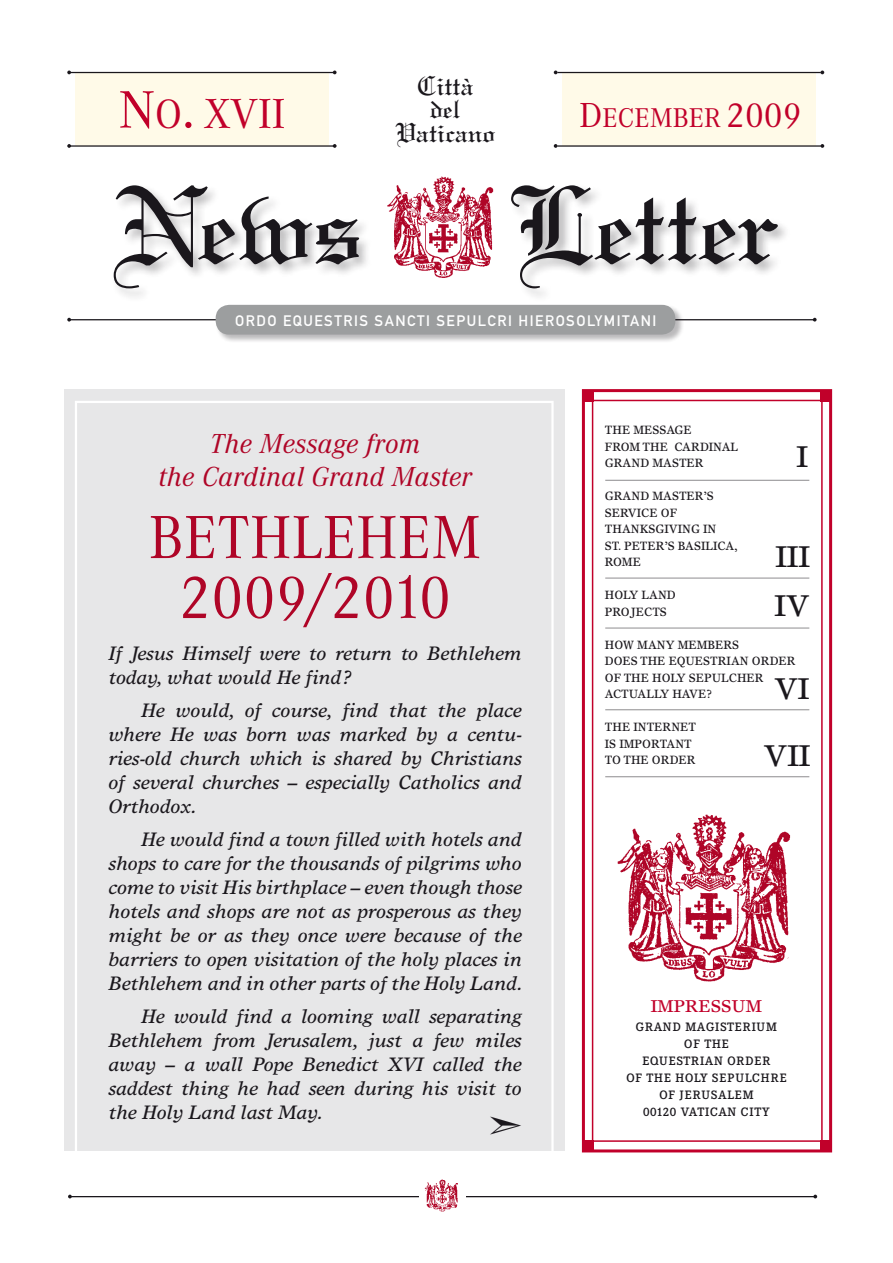
<style>
.page{position:relative;width:893px;height:1263px;background:#fff}
.page>*{position:absolute;margin:0;border:0;box-sizing:border-box;transform-origin:0 0}
.t1{font:117.15px "Linotext";color:#1a171c}
.t2{font:63px/60px "Corporate A";letter-spacing:.01em;color:#af0527;text-align:center;scale:.96 1}
.t3{font:43.5px "Corporate A";color:#c1002a}
.t4{font:30px "Times Europa";color:#1a171c}
.t5{font:29.1px/23.5px "Linotext";color:#1a171c;text-align:center}
.t6{font:italic 28.5px/33px "Corporate A";letter-spacing:.01em;color:#af0527;text-align:center}
.t7{font:28.05px "Corporate A";color:#c1002a}
.t8{font:italic 19.5px/24px "Times Europa";color:#1a171c;text-align:justify}
.t9{font:17.1px "Times Europa";color:#c1002a}
.t10{font:15px "DIN Mittelschrift Std";letter-spacing:.1em;color:#fff}
.t11{font:12px/16.5px "Times Europa";color:#1a171c;scale:.95 1}
.t12{font:500 12px "Corporate EBQ";letter-spacing:.08em;color:#1a171c}
.s1{font-size:54.45px}
.s2{font-size:42.45px}
.s3{font-size:36px}
</style>
<div class="page">
<div style="left:64px;top:389px;width:501px;height:761px;background:#e7e7e8"></div>
<div style="left:592px;top:400px;width:231px;height:742px;background:#fff;border:2px solid #c1002a"></div>
<div style="left:582px;top:389px;width:250px;height:763px;border:3px solid #c1002a"></div>
<hr style="left:70px;top:1196px;width:746px;height:1px;background:#1a171c">
<div style="left:419px;top:1184px;width:47px;height:19px;background:#fff"></div>
<img style="left:424px;top:1179px;width:34px;height:33px">
<div style="left:75px;top:72px;width:253px;height:74px;background:#fffae8"></div>
<div style="left:563px;top:72px;width:253px;height:74px;background:#fffae8"></div>
<div style="left:112px;top:183px;width:679px;height:119px;background:#1a171c;opacity:.3"></div>
<div style="left:383px;top:169px;width:125px;height:121px;background:#fff"></div>
<img style="left:387px;top:176px;width:107px;height:102px">
<hr style="left:70px;top:145px;width:264px;height:2px;background:#1a171c">
<hr style="left:70px;top:72px;width:264px;height:1px;background:#1a171c">
<hr style="left:557px;top:145px;width:264px;height:2px;background:#1a171c">
<hr style="left:69px;top:319px;width:746px;height:1px;background:#1a171c">
<hr style="left:557px;top:72px;width:264px;height:1px;background:#1a171c">
<svg style="left:554px;top:144px;width:3px;height:4px"></svg>
<svg style="left:333px;top:144px;width:4px;height:4px"></svg>
<svg style="left:67px;top:144px;width:4px;height:4px"></svg>
<svg style="left:67px;top:318px;width:4px;height:4px"></svg>
<svg style="left:813px;top:318px;width:4px;height:4px"></svg>
<svg style="left:820px;top:144px;width:4px;height:4px"></svg>
<svg style="left:820px;top:71px;width:4px;height:3px"></svg>
<div style="left:215px;top:304px;width:469px;height:39px;background:#1a171c;opacity:.3"></div>
<div style="left:216px;top:305px;width:459px;height:30px;background:#9c9e9f;border-radius:13px"></div>
<div style="left:583px;top:391px;width:11px;height:11px;background:#c1002a"></div>
<div style="left:821px;top:391px;width:10px;height:11px;background:#c1002a"></div>
<div style="left:583px;top:1140px;width:11px;height:11px;background:#c1002a"></div>
<div style="left:821px;top:1140px;width:10px;height:11px;background:#c1002a"></div>
<div style="left:75px;top:401px;width:479px;height:763px;border:2px solid #fff"></div>
<hr style="left:605px;top:480px;width:204px;height:1px;background:#1a171c">
<hr style="left:605px;top:578px;width:204px;height:1px;background:#1a171c">
<hr style="left:605px;top:628px;width:204px;height:1px;background:#1a171c">
<hr style="left:605px;top:709px;width:204px;height:1px;background:#1a171c">
<hr style="left:605px;top:776px;width:204px;height:1px;background:#1a171c">
<img style="left:617px;top:814px;width:174px;height:168px">
<h3 class="t5" style="left:395px;top:73px;width:102px">Città<br>del<br>Vaticano</h3>
<h3 class="t3" style="left:119px;top:89px;width:168px"><span class="s1">N</span><span class="s2">O</span><span class="s1">.</span> XVII</h3>
<h3 class="t7" style="left:580px;top:102px;width:224px"><span class="s3">D</span>ECEMBER <span class="s3">2009</span></h3>
<h1 class="t1" style="left:112px;top:156px;width:253px">News</h1>
<h1 class="t1" style="left:510px;top:156px;width:272px">Letter</h1>
<p class="t10" style="left:235px;top:312px;width:423px">ORDO EQUESTRIS SANCTI SEPULCRI HIEROSOLYMITANI</p>
<h3 class="t6" style="left:159px;top:427px;width:314px">The Message from<br>the Cardinal Grand Master</h3>
<h2 class="t2" style="left:149px;top:509px;width:316px">BETHLEHEM<br>2009/2010</h2>
<p class="t8" style="left:108px;top:641px;width:415px">If Jesus Himself were to return to Bethlehem today, what would He find?</p>
<p class="t8" style="left:108px;top:698px;width:415px;text-indent:33px">He would, of course, find that the place where He was born was marked by a centu&shy;ries-old church which is shared by Christians of several churches – especially Catholics and Orthodox.</p>
<p class="t8" style="left:108px;top:827px;width:415px;text-indent:33px">He would find a town filled with hotels and shops to care for the thousands of pilgrims who come to visit His birthplace – even though those hotels and shops are not as prosperous as they might be or as they once were because of the barriers to open visitation of the holy places in Bethlehem and in other parts of the Holy Land.</p>
<p class="t8" style="left:108px;top:1004px;width:415px;text-indent:33px">He would find a looming wall separating Bethlehem from Jerusalem, just a few miles away – a wall Pope Benedict XVI called the saddest thing he had seen during his visit to the Holy Land last May.</p>
<p class="t11" style="left:605px;top:422px;width:142px">THE MESSAGE<br>FROM THE CARDINAL<br>GRAND MASTER</p>
<p class="t11" style="left:605px;top:488px;width:141px">GRAND MASTER’S<br>SERVICE OF<br>THANKSGIVING IN<br>ST. PETER’S BASILICA,<br>ROME</p>
<p class="t11" style="left:605px;top:587px;width:76px">HOLY LAND<br>PROJECTS</p>
<p class="t11" style="left:605px;top:636px;width:202px">HOW MANY MEMBERS<br>DOES THE EQUESTRIAN ORDER<br>OF THE HOLY SEPULCHER<br>ACTUALLY HAVE?</p>
<p class="t11" style="left:605px;top:719px;width:97px">THE INTERNET<br>IS IMP ORTANT<br>TO THE ORDER</p>
<h3 class="t4" style="left:797px;top:439px;width:12px">I</h3>
<h3 class="t4" style="left:775px;top:539px;width:13px">III</h3>
<h3 class="t4" style="left:775px;top:588px;width:19px">IV</h3>
<h3 class="t4" style="left:775px;top:671px;width:19px">VI</h3>
<h3 class="t4" style="left:764px;top:737px;width:17px">VII</h3>
<p class="t9" style="left:651px;top:996px;width:48px">IMPRESSU</p>
<p class="t9" style="left:746px;top:996px;width:18px">M</p>
<p class="t12" style="left:636px;top:1019px;width:143px">GRAND MAGISTERIUM</p>
<p class="t12" style="left:684px;top:1036px;width:46px">OF THE</p>
<p class="t12" style="left:643px;top:1054px;width:129px">EQUESTRIAN ORDER</p>
<p class="t12" style="left:626px;top:1071px;width:162px">OF THE HOLY SEPULCHRE</p>
<p class="t12" style="left:659px;top:1088px;width:96px">OF JERUSALEM</p>
<p class="t12" style="left:643px;top:1105px;width:55px">00120 VATICAN</p>
<p class="t12" style="left:741px;top:1105px;width:17px">CITY</p>
</div>
